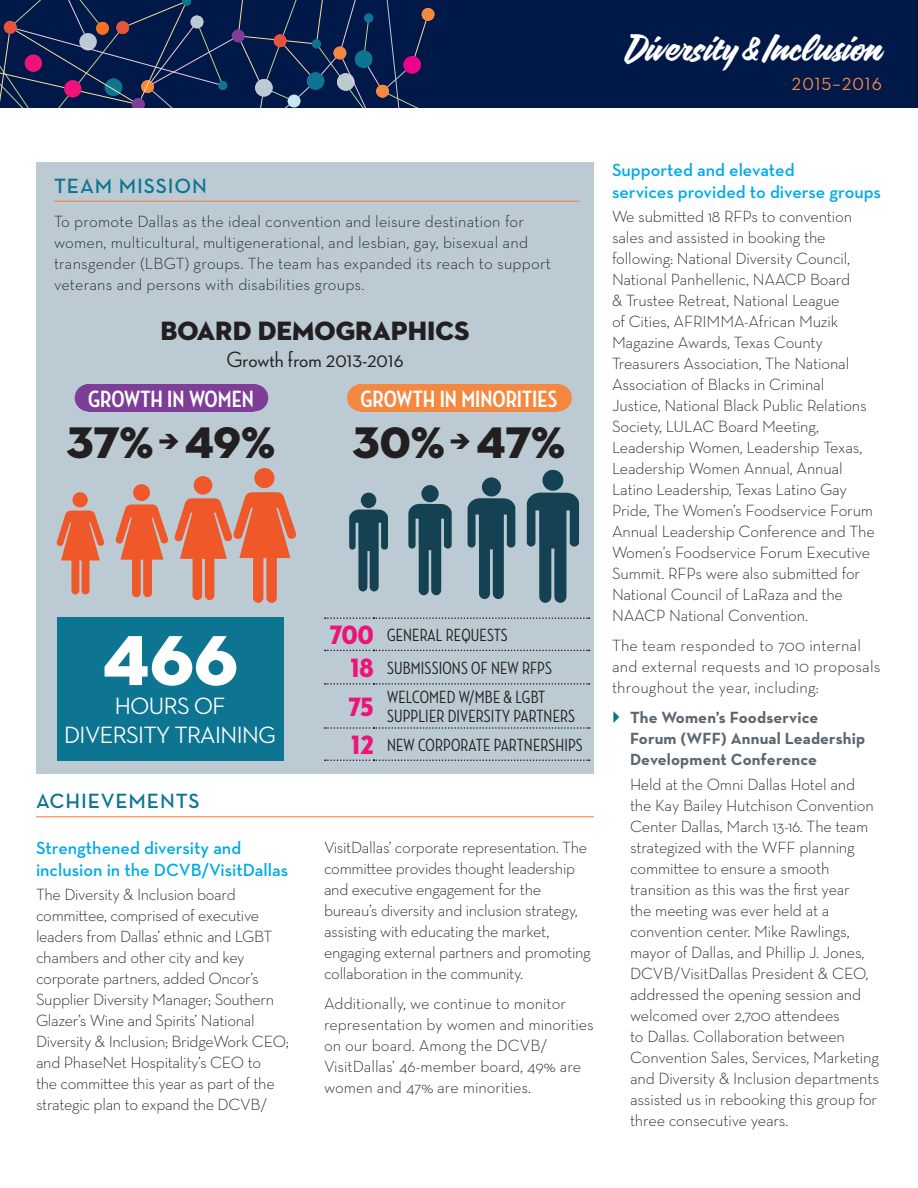
<style>
.page{position:relative;width:918px;height:1188px;background:#fff}
.page>*{position:absolute;margin:0;border:0;box-sizing:border-box;transform-origin:0 0}
.t1{font:72px "Neutraface 2 Display Titling";color:#fff}
.t2{font:45px "Neutraface 2 Display Titling";letter-spacing:-.01em;color:#231f20}
.t3{font:36px "Quotes Script";letter-spacing:.005em;color:#fff}
.t4{font:27px "Neutraface 2 Display Titling";color:#231f20}
.body_copy{font:27px "Neutraface Condensed Titling";letter-spacing:.01em;color:#ed1379}
.t5{font:700 24px "Neutraface Condensed";color:#fff}
.t6{font:500 24px/28.8px "Neutraface 2 Display";letter-spacing:-.02em;color:#fff;text-align:center}
.t7{font:500 22.5px "Neutraface 2 Display";color:#231f20}
.heading{font:600 21px "Neutraface Text";letter-spacing:.04em;color:#0d7592}
.subhead{font:600 18px/21.6px "Neutraface Text";color:#00abe7}
.body_copy-2{font:500 18px/18.6px "Neutraface Condensed";letter-spacing:.01em;color:#231f20}
.t8{font:18px "Neutraface 2 Text";letter-spacing:.06em;color:#f58841}
.body_copy-3{font:300 16.5px/21px "Neutraface Text";letter-spacing:-.01em;color:#231f20}
.body_copy_after_bull{font:300 16.5px/21px "Neutraface Text";letter-spacing:-.01em;color:#231f20}
.body_copy-4{font:300 16.5px/21px "Neutraface Text";letter-spacing:.01em;color:#231f20}
.t9{font:700 16.5px/21px "Neutraface Text";letter-spacing:.01em;color:#5c666f}
</style>
<div class="page">
<div style="left:0;top:0;width:918px;height:108px;background:#001948"></div>
<svg style="left:0;top:0;width:435px;height:108px"></svg>
<div style="left:312px;top:39px;width:9px;height:9px;background:#0d7592;border-radius:50%"></div>
<div style="left:364px;top:14px;width:9px;height:9px;background:#0d7592;border-radius:50%"></div>
<div style="left:64px;top:80px;width:18px;height:18px;background:#ed1379;border-radius:50%"></div>
<div style="left:36px;top:162px;width:558px;height:612px;background:#bbcad3"></div>
<hr style="left:36px;top:816px;width:558px;height:1px;background:#f58841">
<hr style="left:54px;top:201px;width:526px;height:1px;background:#f58841">
<div style="left:57px;top:617px;width:227px;height:144px;background:#0d7592"></div>
<div style="left:88px;top:384px;width:167px;height:27px;background:#7e3e98"></div>
<div style="left:361px;top:384px;width:197px;height:27px;background:#f58841"></div>
<svg style="left:527px;top:493px;width:52px;height:110px"></svg>
<div style="left:542px;top:470px;width:21px;height:21px;background:#154252;border-radius:50%"></div>
<svg style="left:468px;top:498px;width:47px;height:101px"></svg>
<div style="left:482px;top:477px;width:19px;height:20px;background:#154252;border-radius:50%"></div>
<svg style="left:408px;top:504px;width:44px;height:91px"></svg>
<div style="left:421px;top:485px;width:18px;height:17px;background:#154252;border-radius:50%"></div>
<svg style="left:349px;top:510px;width:39px;height:81px"></svg>
<div style="left:361px;top:493px;width:15px;height:15px;background:#154252;border-radius:50%"></div>
<div style="left:254px;top:468px;width:21px;height:20px;background:#ef5829;border-radius:50%"></div>
<div style="left:194px;top:476px;width:18px;height:19px;background:#ef5829;border-radius:50%"></div>
<div style="left:133px;top:484px;width:17px;height:17px;background:#ef5829;border-radius:50%"></div>
<svg style="left:115px;top:492px;width:182px;height:111px"></svg>
<div style="left:72px;top:492px;width:16px;height:16px;background:#ef5829;border-radius:50%"></div>
<svg style="left:56px;top:511px;width:49px;height:83px"></svg>
<svg style="left:325px;top:617px;width:265px;height:2px"></svg>
<svg style="left:325px;top:650px;width:265px;height:1px"></svg>
<svg style="left:325px;top:683px;width:265px;height:2px"></svg>
<svg style="left:325px;top:727px;width:265px;height:2px"></svg>
<svg style="left:325px;top:759px;width:265px;height:2px"></svg>
<p class="t3" style="left:625px;top:24px;width:261px">Diversity &amp; Inclusion</p>
<p class="t8" style="left:792px;top:72px;width:92px">2015–2016</p>
<p class="heading" style="left:54px;top:172px;width:155px">TEAM MISSION</p>
<p class="body_copy-4" style="left:54px;top:211px;width:499px">To promote Dallas as the ideal convention and leisure destination for women, multicultural, multigenerational, and lesbian, gay, bisexual and transgender (LBGT) groups. The team has expanded its reach to support veterans and persons with disabilities groups.</p>
<p class="t4" style="left:160px;top:314px;width:311px">BOARD DEMOGRAPHICS</p>
<p class="t7" style="left:226px;top:347px;width:179px">Growth from 2013-2016</p>
<p class="t5" style="left:88px;top:385px;width:167px">GROWTH IN WOMEN</p>
<p class="t2" style="left:67px;top:414px;width:210px">37% ➔ 49%</p>
<p class="t5" style="left:361px;top:385px;width:198px">GROWTH IN MINORITIES</p>
<p class="t2" style="left:353px;top:414px;width:214px">30% ➔ 47%</p>
<p class="t1" style="left:102px;top:615px;width:138px">466</p>
<p class="t6" style="left:64px;top:692px;width:213px">HOURS OF<br>DIVERSITY TRAINING</p>
<p class="heading" style="left:36px;top:788px;width:165px">ACHIEVEMENTS</p>
<p class="subhead" style="left:36px;top:837px;width:254px">Strengthened diversity and inclusion in the DCVB/VisitDallas</p>
<p class="body_copy-3" style="left:36px;top:883px;width:254px">The Diversity &amp; Inclusion board committee, comprised of executive leaders from Dallas’ ethnic and LGBT chambers and other city and key corporate partners, added Oncor’s Supplier Diversity Manager; Southern Glazer’s Wine and Spirits’ National Diversity &amp; Inclusion; BridgeWork CEO; and PhaseNet Hospitality’s CEO to<br>the committee this year as part of the strategic plan to expand the DCVB/</p>
<p class="body_copy" style="left:330px;top:620px;width:45px">700</p>
<p class="body_copy-2" style="left:387px;top:626px;width:122px">GENERAL REQUESTS</p>
<p class="body_copy" style="left:351px;top:653px;width:24px">18</p>
<p class="body_copy-2" style="left:387px;top:659px;width:166px">SUBMISSIONS OF NEW RFPS</p>
<p class="body_copy" style="left:348px;top:692px;width:27px">75</p>
<p class="body_copy-2" style="left:387px;top:688px;width:190px">WELCOMED W/MBE &amp; LGBT<br>SUPPLIER DIVERSITY PARTNERS</p>
<p class="body_copy" style="left:352px;top:730px;width:23px">12</p>
<p class="body_copy-2" style="left:387px;top:736px;width:197px">NEW CORPORATE PARTNERSHIPS</p>
<p class="body_copy-3" style="left:324px;top:837px;width:268px">VisitDallas’ corporate representation. The committee provides thought leadership and executive engagement for the bureau’s diversity and inclusion strategy, assisting with educating the market, engaging external partners and promoting collaboration in the community.</p>
<p class="body_copy-3" style="left:324px;top:993px;width:271px">Additionally, we continue to monitor representation by women and minorities on our board. Among the DCVB/ VisitDallas’ 46-member board, 49% are women and 47% are minorities.</p>
<p class="subhead" style="left:612px;top:159px;width:271px">Supported and elevated<br>services provided to diverse groups</p>
<p class="body_copy-3" style="left:612px;top:205px;width:264px">We submitted 18 RFPs to convention sales and assisted in booking the following: National Diversity Council, National Panhellenic, NAACP Board<br>&amp; Trustee Retreat, National League<br>of Cities, AFRIMMA-African Muzik Magazine Awards, Texas County Treasurers Association, The National Association of Blacks in Criminal Justice, National Black Public Relations Society, LULAC Board Meeting, Leadership Women, Leadership Texas, Leadership Women Annual, Annual Latino Leadership, Texas Latino Gay Pride, The Women’s Foodservice Forum Annual Leadership Conference and The Women’s Foodservice Forum Executive Summit. RFPs were also submitted for National Council of LaRaza and the NAACP National Convention.</p>
<p class="body_copy-4" style="left:612px;top:634px;width:270px">The team responded to 700 internal and external requests and 10 proposals throughout the year, including:</p>
<p class="t9" style="left:630px;top:706px;width:237px">The Women’s Foodservice<br>Forum (WFF) Annual Leadership<br>Development Conference</p>
<p class="body_copy_after_bull" style="left:630px;top:774px;width:251px">Held at the Omni Dallas Hotel and the Kay Bailey Hutchison Convention Center Dallas, March 13-16. The team strategized with the WFF planning committee to ensure a smooth transition as this was the first year<br>the meeting was ever held at a convention center. Mike Rawlings, mayor of Dallas, and Phillip J. Jones, DCVB/VisitDallas President &amp; CEO, addressed the opening session and welcomed over 2,700 attendees<br>to Dallas. Collaboration between Convention Sales, Services, Marketing and Diversity &amp; Inclusion departments assisted us in rebooking this group for three consecutive years.</p>
</div>
